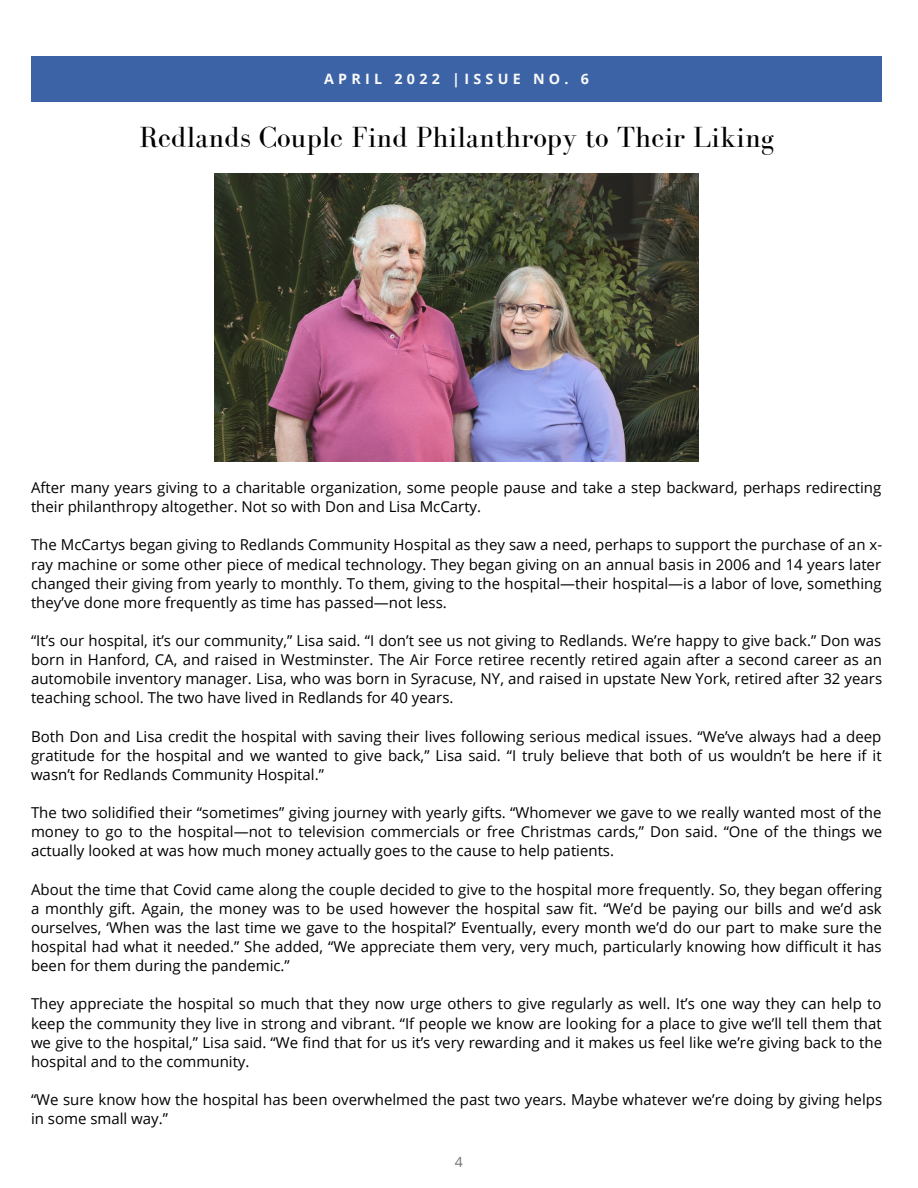
<style>
.page{position:relative;width:918px;height:1188px;background:#fff}
.page>*{position:absolute;margin:0;border:0;box-sizing:border-box;transform-origin:0 0}
.t1{font:30px "Bodoni FLF";color:#000}
.t2{font:15px/19.2px "Open Sans";color:#000;text-align:justify}
.t3{font:700 14.25px "Open Sans";letter-spacing:.3em;color:#fafafa}
.t4{font:14.1px "Open Sans";color:#737373}
</style>
<div class="page">
<div style="left:31px;top:56px;width:851px;height:46px;background:#3c63a5"></div>
<img style="left:214px;top:173px;width:484px;height:288px">
<p class="t3" style="left:324px;top:69px;width:267px">APRIL 2022 |ISSUE NO. 6</p>
<h1 class="t1" style="left:139px;top:120px;width:636px">Redlands Couple Find Philanthropy to Their Liking</h1>
<p class="t2" style="left:31px;top:478px;width:852px">After many years giving to a charitable organization, some people pause and take a step backward, perhaps redirecting their philanthropy altogether. Not so with Don and Lisa McCarty.</p>
<p class="t2" style="left:31px;top:535px;width:853px">The McCartys began giving to Redlands Community Hospital as they saw a need, perhaps to support the purchase of an x&shy;ray machine or some other piece of medical technology. They began giving on an annual basis in 2006 and 14 years later changed their giving from yearly to monthly. To them, giving to the hospital—their hospital—is a labor of love, something they’ve done more frequently as time has passed—not less.</p>
<p class="t2" style="left:31px;top:631px;width:853px">“It’s our hospital, it’s our community,” Lisa said. “I don’t see us not giving to Redlands. We’re happy to give back.” Don was born in Hanford, CA, and raised in Westminster. The Air Force retiree recently retired again after a second career as an automobile inventory manager. Lisa, who was born in Syracuse, NY, and raised in upstate New York, retired after 32 years teaching school. The two have lived in Redlands for 40 years.</p>
<p class="t2" style="left:31px;top:726px;width:852px">Both Don and Lisa credit the hospital with saving their lives following serious medical issues. “We’ve always had a deep gratitude for the hospital and we wanted to give back,” Lisa said. “I truly believe that both of us wouldn’t be here if it wasn’t for Redlands Community Hospital.”</p>
<p class="t2" style="left:31px;top:803px;width:853px">The two solidified their “sometimes” giving journey with yearly gifts. “Whomever we gave to we really wanted most of the money to go to the hospital—not to television commercials or free Christmas cards,” Don said. “One of the things we actually looked at was how much money actually goes to the cause to help patients.</p>
<p class="t2" style="left:31px;top:879px;width:852px">About the time that Covid came along the couple decided to give to the hospital more frequently. So, they began offering a monthly gift. Again, the money was to be used however the hospital saw fit. “We’d be paying our bills and we’d ask ourselves, ‘When was the last time we gave to the hospital?’ Eventually, every month we’d do our part to make sure the hospital had what it needed.” She added, “We appreciate them very, very much, particularly knowing how difficult it has been for them during the pandemic.”</p>
<p class="t2" style="left:31px;top:994px;width:853px">They appreciate the hospital so much that they now urge others to give regularly as well. It’s one way they can help to keep the community they live in strong and vibrant. “If people we know are looking for a place to give we’ll tell them that we give to the hospital,” Lisa said. “We find that for us it’s very rewarding and it makes us feel like we’re giving back to the hospital and to the community.</p>
<p class="t2" style="left:31px;top:1090px;width:853px">“We sure know how the hospital has been overwhelmed the past two years. Maybe whatever we’re doing by giving helps in some small way.”</p>
<p class="t4" style="left:455px;top:1152px;width:10px">4</p>
</div>
